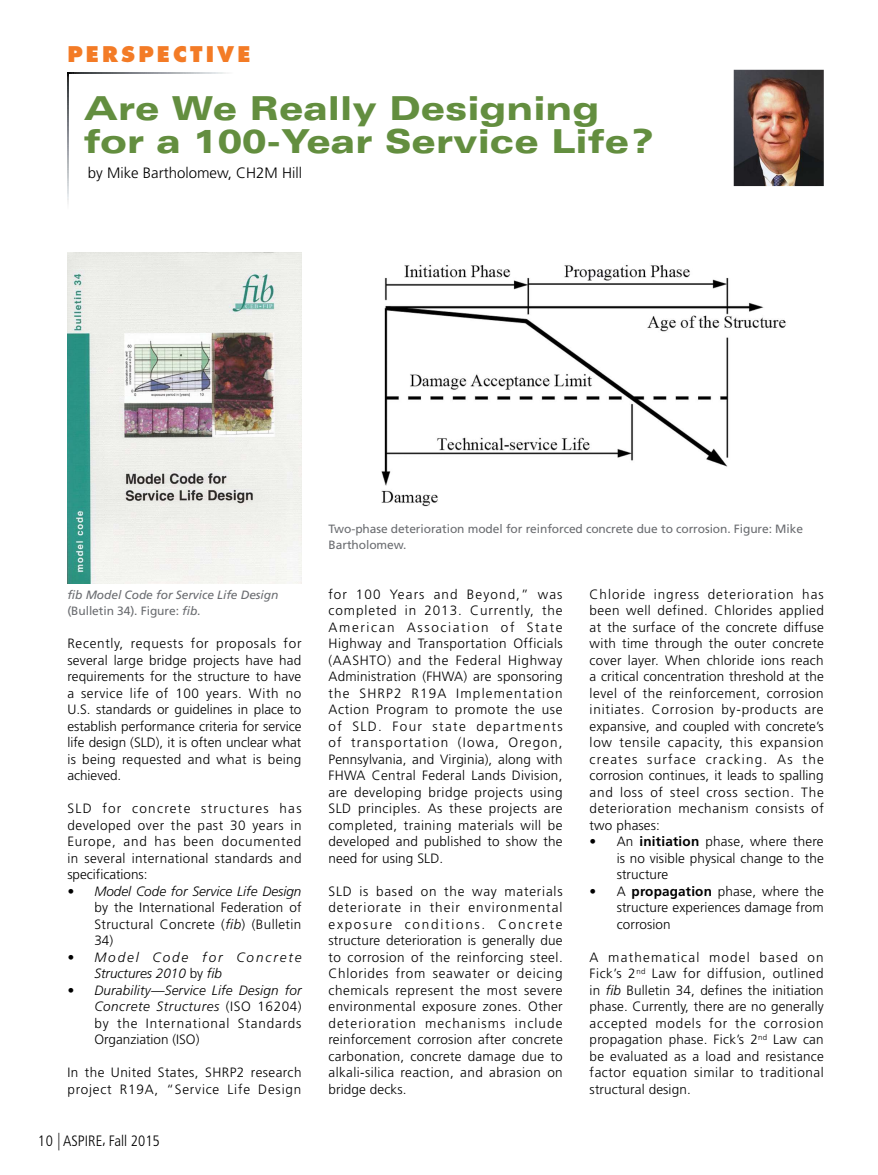
<style>
.page{position:relative;width:878px;height:1175px;background:#fff}
.page>*{position:absolute;margin:0;border:0;box-sizing:border-box;transform-origin:0 0}
.t1{font:900 expanded 33px/33px "Univers LT Std";color:#638e3f}
.t2{font:800 21px "Futura Std";letter-spacing:.15em;color:#f37b26}
.t3{font:300 15px "Frutiger LT Std";color:#000}
.t4{font:300 condensed 15px "Frutiger LT Std";color:#000}
.t5{font:300 13.5px/16.5px "Frutiger LT Std";letter-spacing:.025em;color:#000;text-align:justify}
.t6{font:italic 300 13.5px/16.5px "Frutiger LT Std";letter-spacing:.14em;color:#000}
.t7{font:12px/16.5px "Frutiger LT Std";letter-spacing:-.005em;color:#6b6d71}
.t8{font:italic 12px/16.5px "Frutiger LT Std";letter-spacing:-.005em;color:#6b6d71}
.s1{font-style:normal}
.s2{font-style:italic}
.s3{font-size:17.55px}
.s4{font-weight:700}
</style>
<div class="page">
<img style="left:68px;top:74px;width:1px;height:129px">
<img style="left:68px;top:72px;width:158px;height:2px">
<img style="left:733px;top:70px;width:90px;height:116px">
<img style="left:67px;top:253px;width:234px;height:330px">
<img style="left:381px;top:265px;width:405px;height:242px">
<p class="t2" style="left:68px;top:45px;width:185px">PERSPECTIVE</p>
<p class="t1" style="left:84px;top:95px;width:571px">Are We Really Designing for a 100-Year Service Life?</p>
<p class="t3" style="left:88px;top:166px;width:216px">by Mike Bartholomew, CH2M Hill</p>
<p class="t8" style="left:67px;top:587px;width:212px">fib Model Code for Service Life Design <span class="s1">(Bulletin 34). Figure:</span> fib<span class="s1">.</span></p>
<p class="t5" style="left:67px;top:636px;width:236px">Recently, requests for proposals for several large bridge projects have had requirements for the structure to have a service life of 100 years. With no U.S. standards or guidelines in place to establish performance criteria for service life design (SLD), it is often unclear what is being requested and what is being achieved.</p>
<p class="t5" style="left:67px;top:801px;width:236px">SLD for concrete structures has developed over the past 30 years in Europe, and has been documented in several international standards and specifications:</p>
<p class="t5" style="left:94px;top:884px;width:209px;text-indent:-27px"><span class="s2">• Model Code for Service Life Design </span>by the International Federation of Structural Concrete (<span class="s2">fib</span>) (Bulletin 34)</p>
<p class="t6" style="left:94px;top:950px;width:209px;text-indent:-27px">• Model Code for Concrete<br>Structures 2010 <span class="s1">by</span> fib</p>
<p class="t5" style="left:94px;top:983px;width:209px;text-indent:-27px"><span class="s2">• Durability—Service Life Design for Concrete Structures</span> (ISO 16204) by the International Standards Organziation (ISO)</p>
<p class="t5" style="left:67px;top:1065px;width:236px">In the United States, SHRP2 research project R19A, “Service Life Design</p>
<p class="t4" style="left:38px;top:1134px;width:123px">10 <span class="s3">|</span> ASPIRE, Fall 2015</p>
<p class="t7" style="left:328px;top:521px;width:476px">Two-phase deterioration model for reinforced concrete due to corrosion. Figure: Mike<br>Bartholomew.</p>
<p class="t5" style="left:328px;top:587px;width:236px">for 100 Years and Beyond,” was completed in 2013. Currently, the American Association of State Highway and Transportation Officials (AASHTO) and the Federal Highway Administration (FHWA) are sponsoring the SHRP2 R19A Implementation Action Program to promote the use of SLD. Four state departments of transportation (Iowa, Oregon, Pennsylvania, and Virginia), along with FHWA Central Federal Lands Division, are developing bridge projects using SLD principles. As these projects are completed, training materials will be developed and published to show the need for using SLD.</p>
<p class="t5" style="left:328px;top:883px;width:236px">SLD is based on the way materials deteriorate in their environmental exposure conditions. Concrete structure deterioration is generally due to corrosion of the reinforcing steel.<br>Chlorides from seawater or deicing chemicals represent the most severe environmental exposure zones. Other deterioration mechanisms include reinforcement corrosion after concrete carbonation, concrete damage due to alkali-silica reaction, and abrasion on bridge decks.</p>
<p class="t5" style="left:589px;top:586px;width:236px">Chloride ingress deterioration has been well defined. Chlorides applied at the surface of the concrete diffuse with time through the outer concrete cover layer. When chloride ions reach a critical concentration threshold at the level of the reinforcement, corrosion initiates. Corrosion by-products are expansive, and coupled with concrete’s low tensile capacity, this expansion creates surface cracking. As the corrosion continues, it leads to spalling and loss of steel cross section. The deterioration mechanism consists of two phases:</p>
<p class="t5" style="left:616px;top:834px;width:208px;text-indent:-27px">• An <span class="s4">initiation</span> phase, where there is no visible physical change to the structure</p>
<p class="t5" style="left:616px;top:883px;width:209px;text-indent:-27px">• A <span class="s4">propagation</span> phase, where the structure experiences damage from corrosion</p>
<p class="t5" style="left:589px;top:949px;width:236px">A mathematical model based on Fick’s 2<sup>nd</sup> Law for diffusion, outlined in <span class="s2">fib</span> Bulletin 34, defines the initiation phase. Currently, there are no generally accepted models for the corrosion propagation phase. Fick’s 2<sup>nd</sup> Law can be evaluated as a load and resistance factor equation similar to traditional structural design.</p>
</div>
